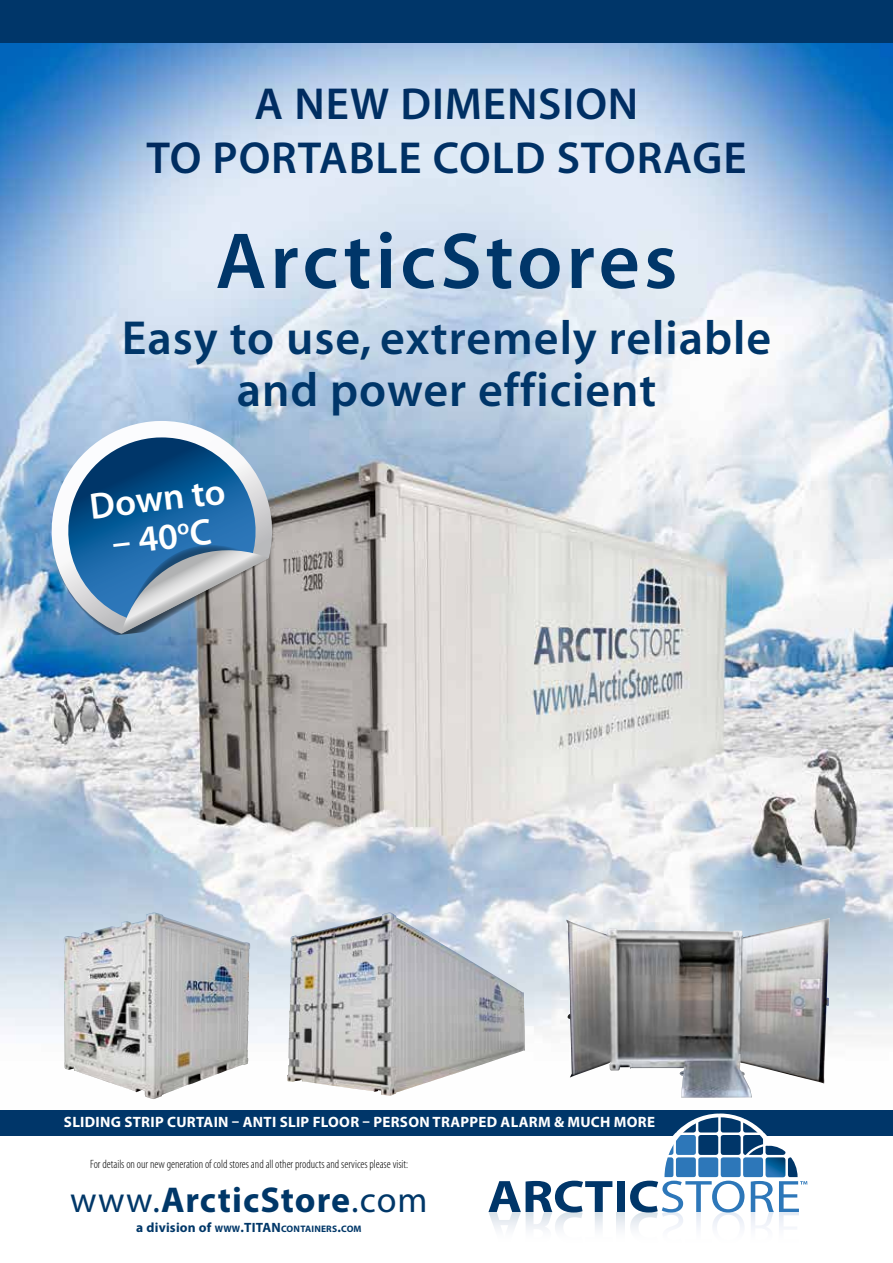
<style>
.page{position:relative;width:893px;height:1263px;background:#fff}
.page>*{position:absolute;margin:0;border:0;box-sizing:border-box;transform-origin:0 0}
.t1{font:80.25px "Myriad MM 565 600";letter-spacing:.05em;color:#003669}
.t2{font:48px/52.5px "Myriad MM 565 600";letter-spacing:.02em;color:#003669;text-align:center}
.t3{font:45px/54px "Myriad MM 565 600";letter-spacing:.02em;color:#003669;text-align:center}
.t4{font:37.05px "Myriad MM 565 600";color:#fff}
.t5{font:700 36px "Myriad Pro";color:#003768}
.t6{font:700 15px "Myriad Pro";letter-spacing:.02em;color:#fff}
.t7{font:700 13.5px "Myriad Pro";letter-spacing:.015em;color:#003768}
.t8{font:12px "Myriad MM 215 300";color:#000}
.t9{font:700 9.45px "Myriad Pro";letter-spacing:.02em;color:#003768}
.s1{font-weight:400}
.s2{font-size:9.45px}
.s3{font-style:inherit}
.s4{font-size:13.5px}
</style>
<div class="page">
<img style="left:0;top:43px;width:893px;height:1000px">
<div style="left:0;top:1110px;width:893px;height:25px;background:#003669"></div>
<div style="left:0;top:0;width:893px;height:43px;background:#003669"></div>
<svg style="left:42px;top:420px;width:241px;height:222px"></svg>
<svg style="left:39px;top:421px;width:244px;height:213px"></svg>
<svg style="left:57px;top:437px;width:212px;height:197px"></svg>
<img style="left:287px;top:912px;width:238px;height:184px">
<img style="left:64px;top:912px;width:186px;height:187px">
<img style="left:566px;top:918px;width:264px;height:180px">
<svg style="left:617px;top:1212px;width:8px;height:17px"></svg>
<svg style="left:488px;top:1181px;width:124px;height:49px"></svg>
<div style="left:617px;top:1181px;width:8px;height:31px;background:#003669"></div>
<svg style="left:630px;top:1113px;width:177px;height:117px"></svg>
<h3 class="t3" style="left:147px;top:79px;width:601px">A new dimension<br>to portable cold storage</h3>
<h1 class="t1" style="left:216px;top:222px;width:463px">ArcticStores</h1>
<h2 class="t2" style="left:122px;top:314px;width:651px">Easy to use, extremely reliable and power efficient</h2>
<h3 class="t4" style="left:88px;top:488px;width:138px;rotate:-6deg">Down to</h3>
<h3 class="t4" style="left:110px;top:524px;width:101px;rotate:-6deg">– 40<sup>o</sup>C</h3>
<p class="t6" style="left:64px;top:1112px;width:593px">SLIDING STRIP CURTAIN – ANTI SLIP FLOOR – PERSON TRAPPED ALARM &amp; MUCH MORE</p>
<p class="t8" style="left:90px;top:1158px;width:319px">For details on our new generation of cold stores and all other products and services please visit:</p>
<h3 class="t5" style="left:70px;top:1176px;width:359px"><span class="s1">www.</span>ARCTICSTORE<span class="s1">.com</span></h3>
<p class="t7" style="left:136px;top:1218px;width:117px">A DIVISION OF <span class="s2">WWW</span><span class="s3">.</span>TITAN</p>
<p class="t9" style="left:281px;top:1222px;width:82px">CONTAINERS<span class="s4">.</span>COM</p>
</div>
